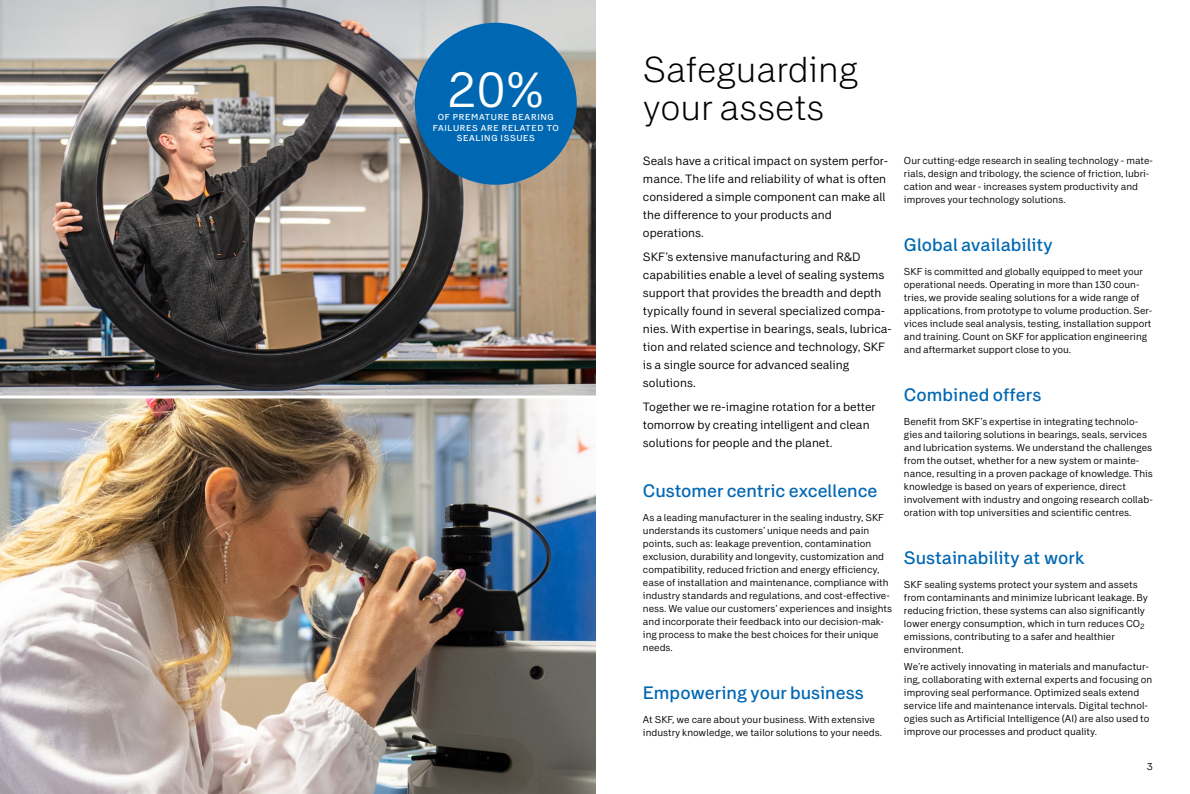
<style>
.page{position:relative;width:1190px;height:794px;background:#fff}
.page>*{position:absolute;margin:0;border:0;box-sizing:border-box;transform-origin:0 0}
.t1{font:49.2px "SKF Sans";color:#fff}
.t2{font:300 36px "SKF Sans";color:#000}
.t3{font:500 18px "SKF Sans";color:#0068b3}
.t4{font:12px/18px "SKF Sans";color:#000}
.t5{font:10px/13px "SKF Sans";color:#000}
.t6{font:500 8.6px/10.3px "SKF Sans";letter-spacing:.08em;color:#fff;text-align:center}
</style>
<div class="page">
<img style="left:0;top:0;width:595px;height:396px">
<img style="left:0;top:399px;width:595px;height:395px">
<div style="left:415px;top:23px;width:162px;height:162px;background:#0068b3;border-radius:50%"></div>
<h1 class="t1" style="left:447px;top:70px;width:99px">20%</h1>
<p class="t6" style="left:438px;top:113px;width:118px">OF PREMATURE BEARING</p>
<p class="t6" style="left:433px;top:123px;width:127px">FAILURES ARE RELATED TO<br>SEALING ISSUES</p>
<h2 class="t2" style="left:643px;top:56px;width:217px">Safeguarding</h2>
<h2 class="t2" style="left:643px;top:94px;width:183px">your assets</h2>
<p class="t4" style="left:643px;top:153px;width:247px">Seals have a critical impact on system perfor&shy;mance. The life and reliability of what is often considered a simple component can make all the difference to your products and operations.</p>
<p class="t4" style="left:643px;top:249px;width:250px">SKF’s extensive manufacturing and R&amp;D capabilities enable a level of sealing systems support that provides the breadth and depth typically found in several specialized compa&shy;nies. With expertise in bearings, seals, lubrica&shy;tion and related science and technology, SKF is a single source for advanced sealing solutions.</p>
<p class="t4" style="left:643px;top:399px;width:234px">Together we re-imagine rotation for a better tomorrow by creating intelligent and clean solutions for people and the planet.</p>
<h3 class="t3" style="left:643px;top:485px;width:236px">Customer centric excellence</h3>
<p class="t5" style="left:643px;top:512px;width:251px">As a leading manufacturer in the sealing industry, SKF understands its customers’ unique needs and pain points, such as: leakage prevention, contamination exclusion, durability and longevity, customization and compatibility, reduced friction and energy efficiency, ease of installation and maintenance, compliance with industry standards and regulations, and cost-effective&shy;ness. We value our customers’ experiences and insights and incorporate their feedback into our decision-mak&shy;ing process to make the best choices for their unique needs.</p>
<h3 class="t3" style="left:643px;top:687px;width:222px">Empowering your business</h3>
<p class="t5" style="left:643px;top:714px;width:241px">At SKF, we care about your business. With extensive industry knowledge, we tailor solutions to your needs.</p>
<p class="t5" style="left:904px;top:154px;width:250px">Our cutting-edge research in sealing technology - mate&shy;rials, design and tribology, the science of friction, lubri&shy;cation and wear - increases system productivity and improves your technology solutions.</p>
<h3 class="t3" style="left:904px;top:238px;width:151px">Global availability</h3>
<p class="t5" style="left:904px;top:265px;width:250px">SKF is committed and globally equipped to meet your operational needs. Operating in more than 130 coun&shy;tries, we provide sealing solutions for a wide range of applications, from prototype to volume production. Ser&shy;vices include seal analysis, testing, installation support and training. Count on SKF for application engineering and aftermarket support close to you.</p>
<h3 class="t3" style="left:904px;top:388px;width:139px">Combined offers</h3>
<p class="t5" style="left:904px;top:415px;width:250px">Benefit from SKF’s expertise in integrating technolo&shy;gies and tailoring solutions in bearings, seals, services and lubrication systems. We understand the challenges from the outset, whether for a new system or mainte&shy;nance, resulting in a proven package of knowledge. This knowledge is based on years of experience, direct involvement with industry and ongoing research collab&shy;oration with top universities and scientific centres.</p>
<h3 class="t3" style="left:904px;top:551px;width:182px">Sustainability at work</h3>
<p class="t5" style="left:904px;top:578px;width:246px">SKF sealing systems protect your system and assets from contaminants and minimize lubricant leakage. By reducing friction, these systems can also significantly lower energy consumption, which in turn reduces CO<sub>2 </sub>emissions, contributing to a safer and healthier environment.</p>
<p class="t5" style="left:904px;top:660px;width:250px">We’re actively innovating in materials and manufactur&shy;ing, collaborating with external experts and focusing on improving seal performance. Optimized seals extend service life and maintenance intervals. Digital technol&shy;ogies such as Artificial Intelligence (AI) are also used to improve our processes and product quality.</p>
<p class="t5" style="left:1147px;top:761px;width:8px">3</p>
</div>
